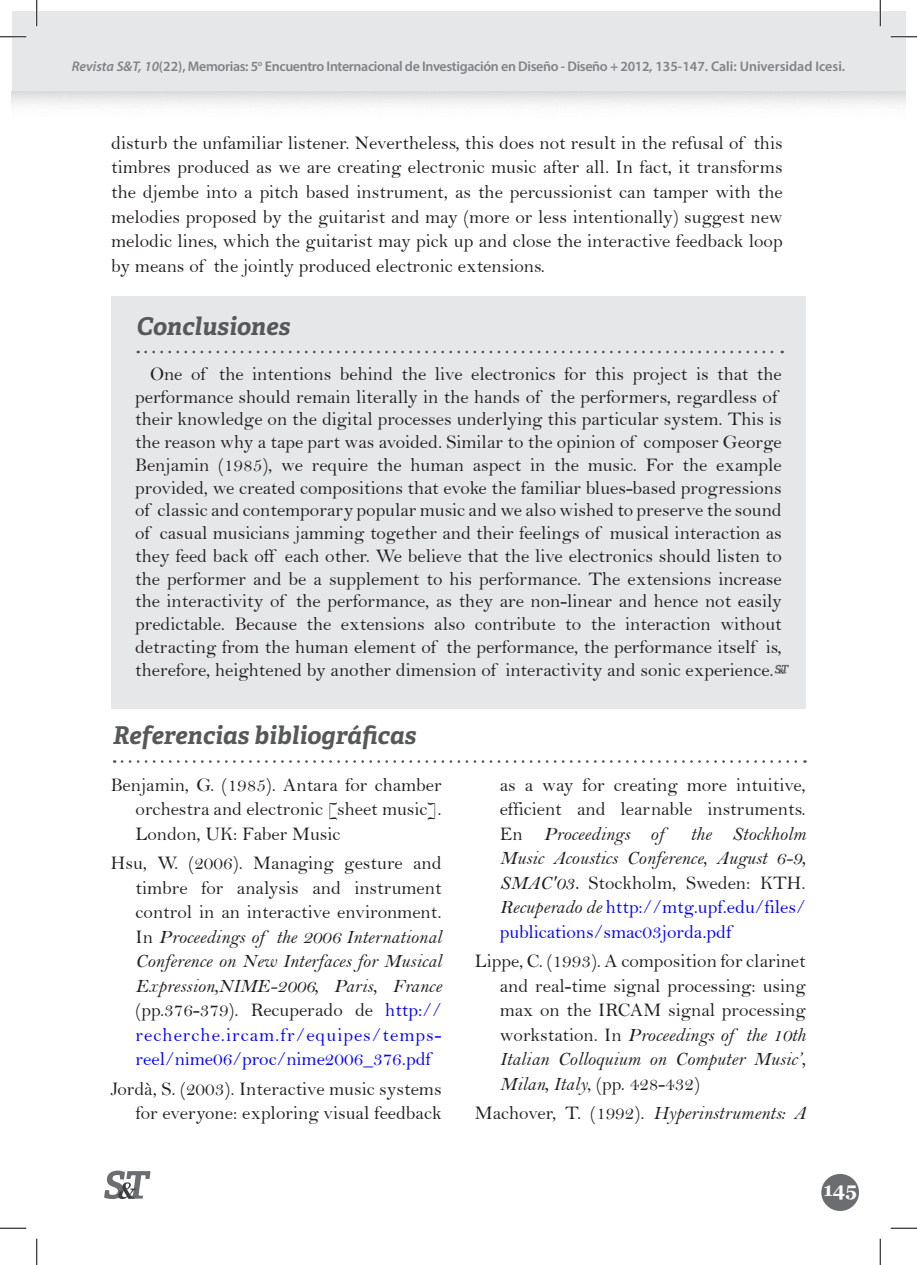
<style>
.page{position:relative;width:917px;height:1265px;background:#fff}
.page>*{position:absolute;margin:0;border:0;box-sizing:border-box;transform-origin:0 0}
.titulo{font:italic 700 24.5px "Adelle Basic";color:#57585a}
.parrafo{font:19.25px/22.8px "Bell";color:#231f20;text-align:justify}
.referencias_apa{font:19.25px/24.5px "Bell";color:#231f20;text-align:justify}
.referencias_apa-2{font:19.25px/24.5px "Bell MT Italic";color:#231f20;text-align:justify}
.t1{font:700 19.25px "Georgia";color:#fff}
.t2{font:600 14px "Myriad Pro";letter-spacing:-.025em;color:#808285}
.s1{font-style:italic}
.s2{font-family:"Bell MT Italic"}
.s3{color:#00f}
.s4{font-family:"Bell"}
.s5{font-family:"Bell";color:#00f}
</style>
<div class="page">
<div style="left:12px;top:12px;width:893px;height:81px;background:#e6e7e9"></div>
<svg style="left:104px;top:1170px;width:47px;height:28px"></svg>
<div style="left:821px;top:1173px;width:38px;height:37px;background:#6c6d70;border-radius:50%"></div>
<div style="left:111px;top:296px;width:695px;height:412px;background:#e6e7e9"></div>
<svg style="left:146px;top:350px;width:637px;height:3px"></svg>
<svg style="left:774px;top:664px;width:15px;height:9px"></svg>
<svg style="left:122px;top:760px;width:683px;height:2px"></svg>
<hr style="left:0;top:36px;width:26px;height:2px;background:#fff">
<hr style="left:891px;top:36px;width:26px;height:2px;background:#fff">
<hr style="left:36px;top:0;width:2px;height:26px;background:#fff">
<hr style="left:879px;top:0;width:2px;height:26px;background:#fff">
<svg style="left:0;top:36px;width:26px;height:1px"></svg>
<svg style="left:891px;top:36px;width:26px;height:1px"></svg>
<svg style="left:0;top:1227px;width:26px;height:1px"></svg>
<svg style="left:891px;top:1227px;width:26px;height:1px"></svg>
<svg style="left:36px;top:0;width:1px;height:26px"></svg>
<svg style="left:36px;top:1238px;width:1px;height:26px"></svg>
<svg style="left:880px;top:0;width:1px;height:26px"></svg>
<svg style="left:880px;top:1238px;width:1px;height:26px"></svg>
<p class="t2" style="left:72px;top:57px;width:775px"><span class="s1">Revista S&amp;T, 10</span>(22), Memorias: 5<sup>o</sup> Encuentro Internacional de Investigación en Diseño - Diseño + 2012, 135-147. Cali: Universidad Icesi.</p>
<p class="parrafo" style="left:111px;top:130px;width:673px;line-height:24.5px">disturb the unfamiliar listener. Nevertheless, this does not result in the refusal of this timbres produced as we are creating electronic music after all. In fact, it transforms the djembe into a pitch based instrument, as the percussionist can tamper with the melodies proposed by the guitarist and may (more or less intentionally) suggest new melodic lines, which the guitarist may pick up and close the interactive feedback loop by means of the jointly produced electronic extensions.</p>
<p class="titulo" style="left:136px;top:310px;width:155px">Conclusiones</p>
<p class="parrafo" style="left:135px;top:362px;width:648px;text-align:left;text-indent:15px">One of the intentions behind the live electronics for this project is that the performance should remain literally in the hands of the performers, regardless of their knowledge on the digital processes underlying this particular system. This is the reason why a tape part was avoided. Similar to the opinion of composer George Benjamin (1985), we require the human aspect in the music. For the example provided, we created compositions that evoke the familiar blues-based progressions of classic and contemporary popular music and we also wished to preserve the sound of casual musicians jamming together and their feelings of musical interaction as they feed back off each other. We believe that the live electronics should listen to the performer and be a supplement to his performance. The extensions increase the interactivity of the performance, as they are non-linear and hence not easily predictable. Because the extensions also contribute to the interaction without detracting from the human element of the performance, the performance itself is, therefore, heightened by another dimension of interactivity and sonic experience.</p>
<p class="titulo" style="left:113px;top:719px;width:305px">Referencias bibliográficas</p>
<p class="referencias_apa" style="left:136px;top:772px;width:308px;text-indent:-25px">Benjamin, G. (1985). Antara for chamber orchestra and electronic [sheet music].<br>London, UK: Faber Music</p>
<p class="referencias_apa" style="left:136px;top:850px;width:308px;text-indent:-25px">Hsu, W. (2006). Managing gesture and timbre for analysis and instrument control in an interactive environment.<br>In <span class="s2">Proceedings of the 2006 International Conference on New Interfaces for Musical Expression,NIME-2006, Paris, France </span>(pp.376-379). Recuperado de <span class="s3">http:// recherche.ircam.fr/equipes/temps&shy;reel/nime06/proc/nime2006_376.pdf</span></p>
<p class="referencias_apa" style="left:111px;top:1076px;width:332px;text-align:right">Jordà, S. (2003). Interactive music systems for everyone: exploring visual feedback</p>
<p class="referencias_apa" style="left:500px;top:772px;width:308px">as a way for creating more intuitive, efficient and learnable instruments.<br>En <span class="s2">Proceedings of</span></p>
<p class="referencias_apa-2" style="left:500px;top:821px;width:308px;text-indent:191px">the Stockholm Music Acoustics Conference, August 6-9, SMAC'03. <span class="s4">Stockholm, Sweden: KTH.<br></span>Recuperado de <span class="s5">http://mtg.upf.edu/files/ publications/smac03jorda.pdf</span></p>
<p class="referencias_apa" style="left:500px;top:948px;width:308px;text-indent:-25px">Lippe, C. (1993). A composition for clarinet and real-time signal processing: using max on the IRCAM signal processing workstation. In <span class="s2">Proceedings of the 10th Italian Colloquium on Computer Music’, Milan, Italy</span>, (pp. 428-432)</p>
<p class="referencias_apa" style="left:475px;top:1100px;width:332px">Machover, T. (1992). <span class="s2">Hyperinstruments: A</span></p>
<p class="t1" style="left:823px;top:1176px;width:35px">145</p>
</div>
